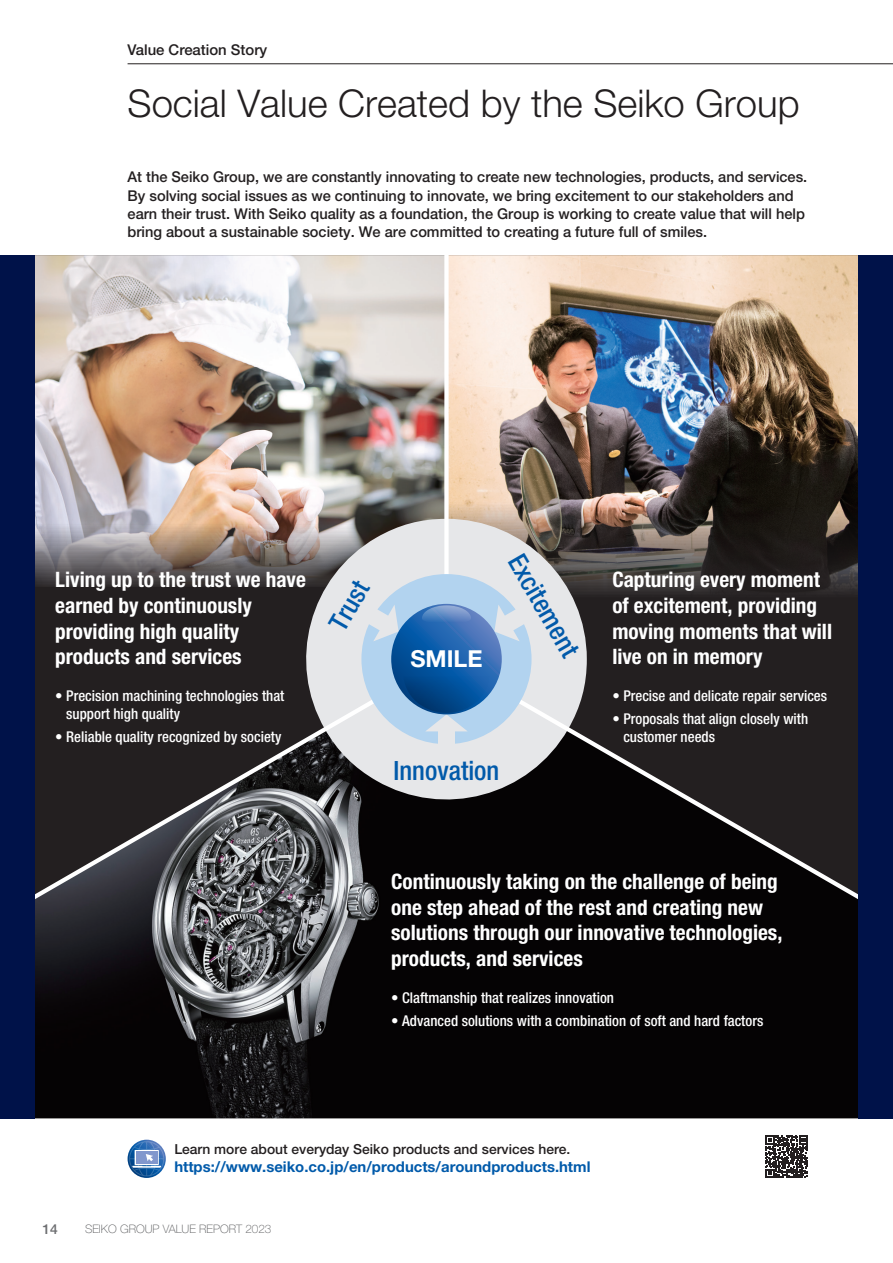
<style>
.page{position:relative;width:893px;height:1263px;background:#fff}
.page>*{position:absolute;margin:0;border:0;box-sizing:border-box;transform-origin:0 0}
.ENG_ページタイトル{font:300 38.25px "Helvetica Neue LT Std";color:#231f20}
.ENG_中見出し{font:500 condensed 26.55px "Helvetica Neue LT Std";color:#015aaa}
.本文_大見出し{font:700 23.4px "Helvetica Neue LT Std";color:#fff}
.ENG_中見出し-2{font:700 condensed 21.3px/25.5px "Helvetica Neue LT Std";color:#fff}
.ENG_小見出し{font:500 14.85px/18px "Helvetica Neue LT Std";color:#231f20}
.ENG_小見出し-2{font:500 condensed 14.85px/18px "Helvetica Neue LT Std";color:#fff}
.リファレンスURL{font:700 14.85px "Helvetica Neue LT Std";color:#015aaa}
.ENG_章タイトル{font:500 14.85px "Helvetica Neue LT Std";color:#231f20}
.リファレンス_ENG{font:500 13.8px "Helvetica Neue LT Std";color:#231f20}
.t1{font:500 13.8px "Helvetica Neue LT Std";color:#6c6d70}
.t2{font:100 11.7px "Helvetica Neue LT Std";color:#57585a}
</style>
<div class="page">
<div style="left:34px;top:587px;width:252px;height:66px;background:#231f20"></div>
<img style="left:34px;top:255px;width:410px;height:332px">
<img style="left:34px;top:931px;width:825px;height:187px">
<img style="left:449px;top:255px;width:410px;height:379px">
<svg style="left:452px;top:653px;width:407px;height:278px;background:#171415"></svg>
<svg style="left:34px;top:653px;width:418px;height:278px;background:#383639"></svg>
<svg style="left:286px;top:519px;width:301px;height:300px;background:#939eaa"></svg>
<hr style="left:128px;top:64px;width:765px;height:1px;background:#231f20">
<svg style="left:128px;top:1140px;width:38px;height:38px"></svg>
<svg style="left:129px;top:1141px;width:35px;height:35px"></svg>
<div style="left:0;top:255px;width:34px;height:863px;background:#001249"></div>
<div style="left:859px;top:255px;width:34px;height:863px;background:#001249"></div>
<svg style="left:765px;top:1135px;width:43px;height:43px"></svg>
<p class="ENG_章タイトル" style="left:128px;top:41px;width:141px">Value Creation Story</p>
<p class="ENG_ページタイトル" style="left:128px;top:80px;width:674px">Social Value Created by the Seiko Group</p>
<p class="ENG_小見出し" style="left:128px;top:168px;width:681px">At the Seiko Group, we are constantly innovating to create new technologies, products, and services.<br>By solving social issues as we continuing to innovate, we bring excitement to our stakeholders and earn their trust. With Seiko quality as a foundation, the Group is working to create value that will help bring about a sustainable society. We are committed to creating a future full of smiles.</p>
<p class="ENG_中見出し" style="left:529px;top:548px;width:115px;rotate:60deg">Excitement</p>
<p class="ENG_中見出し-2" style="left:55px;top:567px;width:252px">Living up to the trust we have earned by continuously providing high quality products and services</p>
<p class="ENG_中見出し-2" style="left:612px;top:567px;width:221px">Capturing every moment of excitement, providing moving moments that will live on in memory</p>
<p class="ENG_中見出し" style="left:322px;top:620px;width:54px;rotate:-60deg">Trust</p>
<p class="本文_大見出し" style="left:410px;top:644px;width:74px">SMILE</p>
<p class="ENG_小見出し-2" style="left:66px;top:687px;width:220px;text-indent:-11px">• Precision machining technologies that support high quality</p>
<p class="ENG_小見出し-2" style="left:55px;top:727px;width:228px">• Reliable quality recognized by society</p>
<p class="ENG_中見出し" style="left:394px;top:754px;width:107px">Innovation</p>
<p class="ENG_小見出し-2" style="left:612px;top:687px;width:216px">• Precise and delicate repair services</p>
<p class="ENG_小見出し-2" style="left:623px;top:709px;width:186px;text-indent:-11px">• Proposals that align closely with customer needs</p>
<p class="ENG_中見出し-2" style="left:391px;top:869px;width:393px">Continuously taking on the challenge of being one step ahead of the rest and creating new solutions through our innovative technologies, products, and services</p>
<p class="ENG_小見出し-2" style="left:391px;top:989px;width:224px">• Claftmanship that realizes innovation</p>
<p class="ENG_小見出し-2" style="left:391px;top:1011px;width:374px">• Advanced solutions with a combination of soft and hard factors</p>
<p class="リファレンス_ENG" style="left:174px;top:1141px;width:398px">Learn more about everyday Seiko products and services here.</p>
<p class="リファレンスURL" style="left:174px;top:1158px;width:418px">https://www.seiko.co.jp/en/products/aroundproducts.html</p>
<p class="t1" style="left:43px;top:1220px;width:17px">14</p>
<p class="t2" style="left:85px;top:1222px;width:188px">SEIKO GROUP VALUE REPORT 2023</p>
</div>
